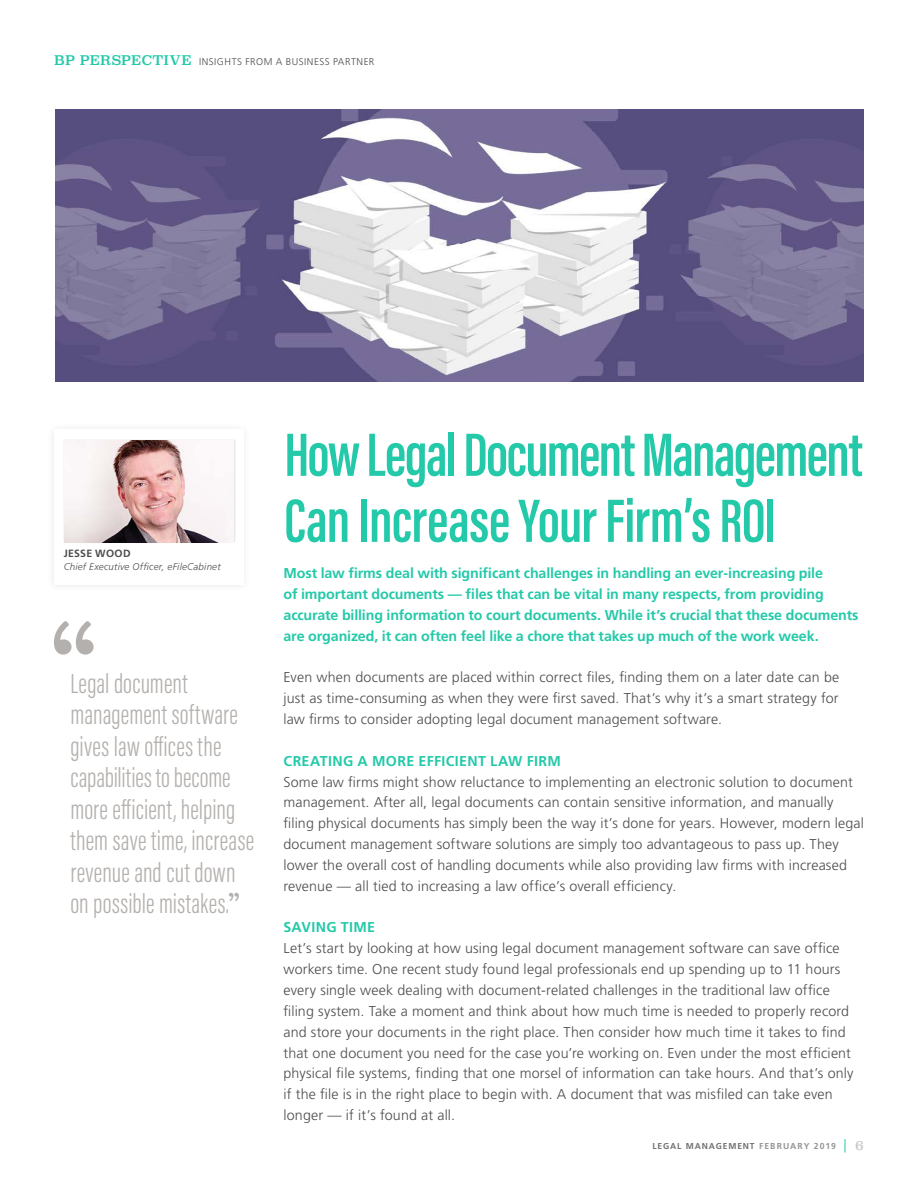
<style>
.page{position:relative;width:918px;height:1188px;background:#fff}
.page>*{position:absolute;margin:0;border:0;box-sizing:border-box;transform-origin:0 0}
.t1{font:600 63px/66px "Acumin Pro Extra Cond";letter-spacing:-.02em;color:#24c9a9}
.t2{font:300 28.5px/31.5px "Acumin Pro Extra Cond";letter-spacing:.005em;color:#b4b0ad}
.t3{font:300 14.25px/20.7px "Frutiger";letter-spacing:.01em;color:#4d4d4f}
.t4{font:700 14.25px/20.9px "Frutiger";letter-spacing:-.01em;color:#24c9a9}
.t5{font:700 14.25px "Frutiger";letter-spacing:.025em;color:#24c9a9}
.t6{font:13.5px "Superclarendon Rg";color:#c9c9cb}
.t7{font:700 10.5px "Frutiger";letter-spacing:.025em;color:#4d4d4f}
.t8{font:300 9.9px "Frutiger";letter-spacing:.05em;color:#4d4d4f}
.t9{font:italic 300 9.75px "Frutiger";letter-spacing:.025em;color:#4d4d4f}
.t10{font:700 8.55px "Frutiger";letter-spacing:.1em;color:#717073}
.s1{font-family:"Superclarendon Rg";font-weight:400;font-size:13.35px;color:#24c9a9}
.s2{font-family:"Brandon Grotesque";font-weight:700}
.s3{font-size:8.7px;color:#939598}
</style>
<div class="page">
<svg style="left:845px;top:1139px;width:1px;height:14px"></svg>
<img style="left:55px;top:109px;width:809px;height:272px">
<svg style="left:54px;top:621px;width:40px;height:34px"></svg>
<div style="left:63px;top:439px;width:173px;height:105px;background:#000;opacity:.16"></div>
<img style="left:64px;top:441px;width:170px;height:101px">
<p class="t8" style="left:54px;top:56px;width:322px"><span class="s1">BP PERSPECTIVE</span> INSIGHTS FROM A BUSINESS PARTNER</p>
<p class="t7" style="left:64px;top:547px;width:68px">JESSE WOOD</p>
<p class="t9" style="left:64px;top:561px;width:158px">Chief Executive Officer, eFileCabinet</p>
<h2 class="t2" style="left:70px;top:668px;width:185px">Legal document management software gives law offices the capabilities to become more efficient, helping them save time, increase revenue and cut down on possible mistakes.<span class="s2">”</span></h2>
<h1 class="t1" style="left:284px;top:421px;width:580px">How Legal Document Management<br>Can Increase Your Firm’s ROI</h1>
<p class="t4" style="left:284px;top:563px;width:577px">Most law firms deal with significant challenges in handling an ever-increasing pile<br>of important documents — files that can be vital in many respects, from providing accurate billing information to court documents. While it’s crucial that these documents are organized, it can often feel like a chore that takes up much of the work week.</p>
<p class="t3" style="left:284px;top:667px;width:557px;text-align:justify">Even when documents are placed within correct files, finding them on a later date can be just as time-consuming as when they were first saved. That’s why it’s a smart strategy for law firms to consider adopting legal document management software.</p>
<p class="t5" style="left:284px;top:752px;width:279px">CREATING A MORE EFFICIENT LAW FIRM</p>
<p class="t3" style="left:284px;top:771px;width:582px">Some law firms might show reluctance to implementing an electronic solution to document management. After all, legal documents can contain sensitive information, and manually filing physical documents has simply been the way it’s done for years. However, modern legal document management software solutions are simply too advantageous to pass up. They lower the overall cost of handling documents while also providing law firms with increased revenue — all tied to increasing a law office’s overall efficiency.</p>
<p class="t5" style="left:284px;top:919px;width:93px">SAVING TIME</p>
<p class="t3" style="left:284px;top:938px;width:572px">Let’s start by looking at how using legal document management software can save office workers time. One recent study found legal professionals end up spending up to 11 hours every single week dealing with document-related challenges in the traditional law office filing system. Take a moment and think about how much time is needed to properly record and store your documents in the right place. Then consider how much time it takes to find that one document you need for the case you’re working on. Even under the most efficient physical file systems, finding that one morsel of information can take hours. And that’s only if the file is in the right place to begin with. A document that was misfiled can take even longer — if it’s found at all.</p>
<p class="t10" style="left:652px;top:1141px;width:185px">LEGAL MANAGEMENT <span class="s3">FEBRUARY 2019</span></p>
<p class="t6" style="left:855px;top:1137px;width:10px">6</p>
</div>
